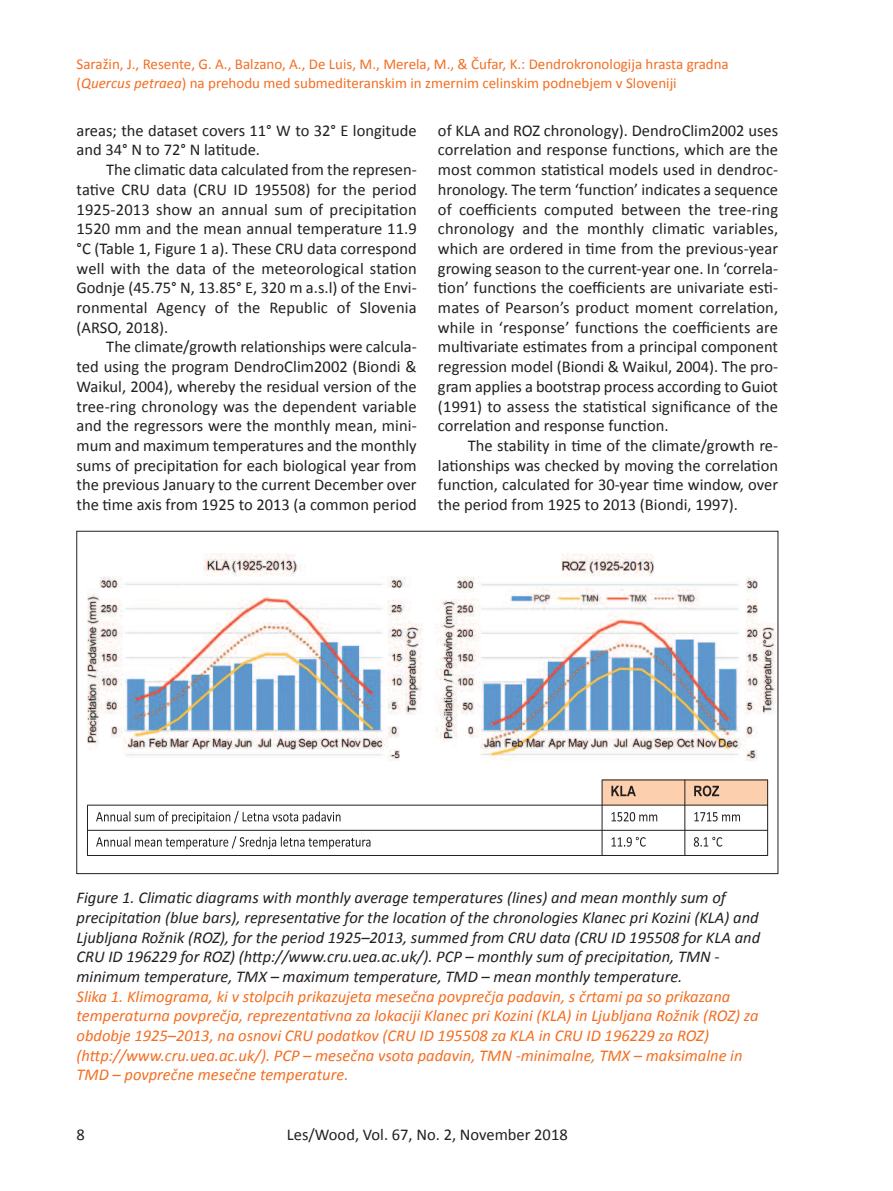
<style>
.page{position:relative;width:893px;height:1191px;background:#fff}
.page>*{position:absolute;margin:0;border:0;box-sizing:border-box;transform-origin:0 0}
.t1{font:16.5px/19.6px "Calibri";color:#231f20;text-align:justify}
.t2{font:italic 16.5px/19.6px "Calibri";color:#231f20}
.t3{font:italic 16.5px/19.6px "Calibri";color:#f36e21}
.t4{font:15px/19.6px "Calibri";color:#f36e21}
.s1{font-style:italic}
</style>
<div class="page">
<img style="left:87px;top:553px;width:689px;height:208px">
<div style="left:602px;top:779px;width:83px;height:26px;background:#fccfae"></div>
<svg style="left:611px;top:785px;width:25px;height:11px"></svg>
<div style="left:685px;top:779px;width:83px;height:26px;background:#fccfae"></div>
<svg style="left:694px;top:785px;width:25px;height:11px"></svg>
<svg style="left:96px;top:811px;width:244px;height:13px"></svg>
<svg style="left:612px;top:812px;width:45px;height:9px"></svg>
<svg style="left:694px;top:812px;width:46px;height:9px"></svg>
<svg style="left:96px;top:836px;width:274px;height:13px"></svg>
<svg style="left:612px;top:837px;width:34px;height:9px"></svg>
<svg style="left:694px;top:837px;width:28px;height:9px"></svg>
<hr style="left:87px;top:805px;width:1px;height:50px;background:#231f20">
<hr style="left:602px;top:779px;width:1px;height:76px;background:#231f20">
<hr style="left:685px;top:779px;width:1px;height:76px;background:#231f20">
<hr style="left:767px;top:779px;width:1px;height:76px;background:#231f20">
<hr style="left:602px;top:779px;width:166px;height:1px;background:#231f20">
<hr style="left:87px;top:805px;width:681px;height:1px;background:#231f20">
<hr style="left:87px;top:830px;width:681px;height:1px;background:#231f20">
<hr style="left:87px;top:855px;width:681px;height:1px;background:#231f20">
<p class="t4" style="left:77px;top:55px;width:654px">Saražin, J., Resente, G. A., Balzano, A., De Luis, M., Merela, M., &amp; Čufar, K.: Dendrokronologija hrasta gradna (<span class="s1">Quercus petraea</span>) na prehodu med submediteranskim in zmernim celinskim podnebjem v Sloveniji</p>
<p class="t1" style="left:77px;top:122px;width:342px">areas; the dataset covers 11° W to 32° E longitude and 34° N to 72° N latitude.</p>
<p class="t1" style="left:77px;top:161px;width:342px;text-indent:30px">The climatic data calculated from the represen&shy;tative CRU data (CRU ID 195508) for the period 1925-2013 show an annual sum of precipitation 1520 mm and the mean annual temperature 11.9 °C (Table 1, Figure 1 a). These CRU data correspond well with the data of the meteorological station Godnje (45.75° N, 13.85° E, 320 m a.s.l) of the Envi&shy;ronmental Agency of the Republic of Slovenia (ARSO, 2018).</p>
<p class="t1" style="left:77px;top:338px;width:342px;text-indent:30px">The climate/growth relationships were calcula&shy;ted using the program DendroClim2002 (Biondi &amp; Waikul, 2004), whereby the residual version of the tree-ring chronology was the dependent variable and the regressors were the monthly mean, mini&shy;mum and maximum temperatures and the monthly sums of precipitation for each biological year from the previous January to the current December over the time axis from 1925 to 2013 (a common period</p>
<p class="t1" style="left:438px;top:122px;width:342px">of KLA and ROZ chronology). DendroClim2002 uses correlation and response functions, which are the most common statistical models used in dendroc&shy;hronology. The term ‘function’ indicates a sequence of coefficients computed between the tree-ring chronology and the monthly climatic variables, which are ordered in time from the previous-year growing season to the current-year one. In ‘correla&shy;tion’ functions the coefficients are univariate esti&shy;mates of Pearson’s product moment correlation, while in ‘response’ functions the coefficients are multivariate estimates from a principal component regression model (Biondi &amp; Waikul, 2004). The pro&shy;gram applies a bootstrap process according to Guiot (1991) to assess the statistical significance of the correlation and response function.</p>
<p class="t1" style="left:438px;top:437px;width:342px;text-indent:30px">The stability in time of the climate/growth re&shy;lationships was checked by moving the correlation function, calculated for 30-year time window, over the period from 1925 to 2013 (Biondi, 1997).</p>
<p class="t2" style="left:77px;top:889px;width:685px">Figure 1. Climatic diagrams with monthly average temperatures (lines) and mean monthly sum of precipitation (blue bars), representative for the location of the chronologies Klanec pri Kozini (KLA) and Ljubljana Rožnik (ROZ), for the period 1925–2013, summed from CRU data (CRU ID 195508 for KLA and CRU ID 196229 for ROZ) (http://www.cru.uea.ac.uk/). PCP – monthly sum of precipitation, TMN - minimum temperature, TMX – maximum temperature, TMD – mean monthly temperature.</p>
<p class="t3" style="left:77px;top:987px;width:683px">Slika 1. Klimograma, ki v stolpcih prikazujeta mesečna povprečja padavin, s črtami pa so prikazana temperaturna povprečja, reprezentativna za lokaciji Klanec pri Kozini (KLA) in Ljubljana Rožnik (ROZ) za obdobje 1925–2013, na osnovi CRU podatkov (CRU ID 195508 za KLA in CRU ID 196229 za ROZ) (http://www.cru.uea.ac.uk/). PCP – mesečna vsota padavin, TMN -minimalne, TMX – maksimalne in TMD – povprečne mesečne temperature.</p>
<p class="t1" style="left:77px;top:1125px;width:10px">8</p>
<p class="t1" style="left:287px;top:1125px;width:282px">Les/Wood, Vol. 67, No. 2, November 2018</p>
</div>
